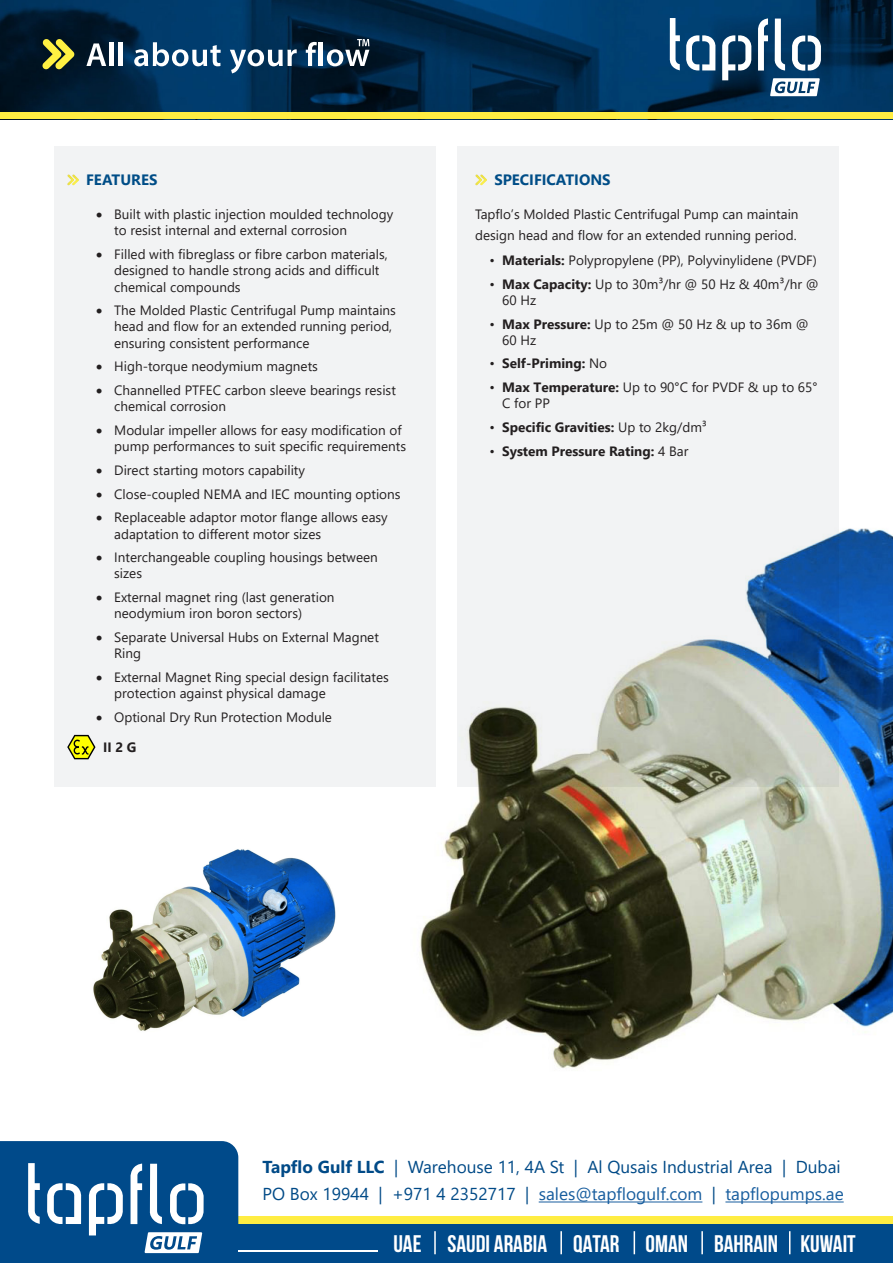
<style>
.page{position:relative;width:893px;height:1263px;background:#fff}
.page>*{position:absolute;margin:0;border:0;box-sizing:border-box;transform-origin:0 0}
.t1{font:700 24px "Bebas Neue";color:#fff}
.t2{font:17.25px "Segoe UI";color:#004a87}
.t3{font:17.25px "Segoe UI";color:#175d9e}
.t4{font:700 15px "Segoe UI";color:#004d87}
.t5{font:13.5px/16.2px "Segoe UI";color:#231f20}
.t6{font:700 13.5px "Segoe UI";color:#231f20}
.s1{font-weight:700}
.s2{font-weight:400}
.s3{color:#004a87}
</style>
<div class="page">
<div style="left:54px;top:146px;width:382px;height:641px;background:#f2f3f4"></div>
<div style="left:457px;top:146px;width:382px;height:641px;background:#f2f3f4"></div>
<img style="left:0;top:0;width:893px;height:112px">
<div style="left:0;top:112px;width:893px;height:7px;background:#ffed42"></div>
<svg style="left:669px;top:18px;width:152px;height:78px"></svg>
<svg style="left:42px;top:39px;width:33px;height:31px"></svg>
<svg style="left:86px;top:43px;width:20px;height:23px"></svg>
<hr style="left:110px;top:42px;width:4px;height:24px;background:#fff">
<hr style="left:119px;top:42px;width:4px;height:24px;background:#fff">
<svg style="left:134px;top:42px;width:87px;height:24px"></svg>
<svg style="left:230px;top:49px;width:67px;height:24px"></svg>
<svg style="left:306px;top:42px;width:11px;height:24px"></svg>
<hr style="left:319px;top:42px;width:4px;height:24px;background:#fff">
<svg style="left:327px;top:39px;width:42px;height:27px"></svg>
<div style="left:212px;top:1216px;width:681px;height:8px;background:#ffed42"></div>
<div style="left:0;top:1224px;width:893px;height:39px;background:#004a8a"></div>
<hr style="left:238px;top:1250px;width:140px;height:2px;background:#fff">
<svg style="left:0;top:1141px;width:238px;height:113px"></svg>
<hr style="left:434px;top:1231px;width:2px;height:23px;background:#fff">
<hr style="left:560px;top:1231px;width:2px;height:23px;background:#fff">
<svg style="left:634px;top:1231px;width:1px;height:23px"></svg>
<hr style="left:701px;top:1231px;width:2px;height:23px;background:#fff">
<svg style="left:789px;top:1231px;width:1px;height:23px"></svg>
<hr style="left:539px;top:1201px;width:163px;height:1px;background:#175d9e">
<hr style="left:725px;top:1201px;width:119px;height:1px;background:#175d9e">
<div style="left:472px;top:172px;width:15px;height:14px;background:#231f20;opacity:.1"></div>
<div style="left:64px;top:172px;width:15px;height:14px;background:#231f20;opacity:.1"></div>
<img style="left:67px;top:734px;width:29px;height:26px">
<img style="left:419px;top:528px;width:474px;height:540px">
<img style="left:93px;top:849px;width:243px;height:182px">
<p class="t4" style="left:86px;top:166px;width:73px">FEATURES</p>
<p class="t4" style="left:494px;top:166px;width:118px">SPECIFICATIONS</p>
<p class="t5" style="left:114px;top:205px;width:281px;text-indent:-18px">• Built with plastic injection moulded technology to resist internal and external corrosion</p>
<p class="t5" style="left:114px;top:245px;width:275px;text-indent:-18px">• Filled with fibreglass or fibre carbon materials, designed to handle strong acids and difficult chemical compounds</p>
<p class="t5" style="left:114px;top:301px;width:283px;text-indent:-18px">• The Molded Plastic Centrifugal Pump maintains head and flow for an extended running period, ensuring consistent performance</p>
<p class="t5" style="left:96px;top:357px;width:223px">• High-torque neodymium magnets</p>
<p class="t5" style="left:114px;top:381px;width:283px;text-indent:-18px">• Channelled PTFEC carbon sleeve bearings resist chemical corrosion</p>
<p class="t5" style="left:114px;top:421px;width:293px;text-indent:-18px">• Modular impeller allows for easy modification of pump performances to suit specific requirements</p>
<p class="t5" style="left:96px;top:461px;width:210px">• Direct starting motors capability</p>
<p class="t5" style="left:96px;top:484px;width:306px">• Close-coupled NEMA and IEC mounting options</p>
<p class="t5" style="left:114px;top:508px;width:275px;text-indent:-18px">• Replaceable adaptor motor flange allows easy adaptation to different motor sizes</p>
<p class="t5" style="left:114px;top:548px;width:265px;text-indent:-18px">• Interchangeable coupling housings between sizes</p>
<p class="t5" style="left:114px;top:588px;width:222px;text-indent:-18px">• External magnet ring (last generation neodymium iron boron sectors)</p>
<p class="t5" style="left:114px;top:628px;width:266px;text-indent:-18px">• Separate Universal Hubs on External Magnet<br>Ring</p>
<p class="t5" style="left:114px;top:668px;width:276px;text-indent:-18px">• External Magnet Ring special design facilitates protection against physical damage</p>
<p class="t5" style="left:96px;top:708px;width:237px">• Optional Dry Run Protection Module</p>
<p class="t6" style="left:103px;top:735px;width:35px">II 2 G</p>
<p class="t5" style="left:475px;top:203px;width:325px;line-height:21px">Tapflo’s Molded Plastic Centrifugal Pump can maintain design head and flow for an extended running period.</p>
<p class="t5" style="left:489px;top:251px;width:329px">• <span class="s1">Materials:</span> Polypropylene (PP), Polyvinylidene (PVDF)</p>
<p class="t5" style="left:502px;top:275px;width:318px;text-indent:-13px">• <span class="s1">Max Capacity:</span> Up to 30m³/hr @ 50 Hz &amp; 40m³/hr @<br>60 Hz</p>
<p class="t5" style="left:502px;top:314px;width:308px;text-indent:-13px">• <span class="s1">Max Pressure:</span> Up to 25m @ 50 Hz &amp; up to 36m @<br>60 Hz</p>
<p class="t6" style="left:489px;top:351px;width:119px"><span class="s2">•</span> Self-Priming: <span class="s2">No</span></p>
<p class="t5" style="left:502px;top:378px;width:317px;text-indent:-13px">• <span class="s1">Max Temperature:</span> Up to 90°C for PVDF &amp; up to 65°<br>C for PP</p>
<p class="t6" style="left:489px;top:415px;width:219px"><span class="s2">•</span> Specific Gravities: <span class="s2">Up to 2kg/dm³</span></p>
<p class="t6" style="left:489px;top:438px;width:200px"><span class="s2">•</span> System Pressure Rating: <span class="s2">4 Bar</span></p>
<p class="t2" style="left:263px;top:1151px;width:580px"><span class="s1">Tapflo Gulf LLC</span> | Warehouse 11, 4A St | Al Qusais Industrial Area | Dubai</p>
<p class="t3" style="left:263px;top:1178px;width:583px"><span class="s3">PO Box 19944 | +971 4 2352717 |</span> sales@tapflogulf.com <span class="s3">|</span> tapflopumps.ae</p>
<p class="t1" style="left:393px;top:1230px;width:464px">UAE SAUDI ARABIA QATAR OMAN BAHRAIN KUWAIT</p>
</div>
